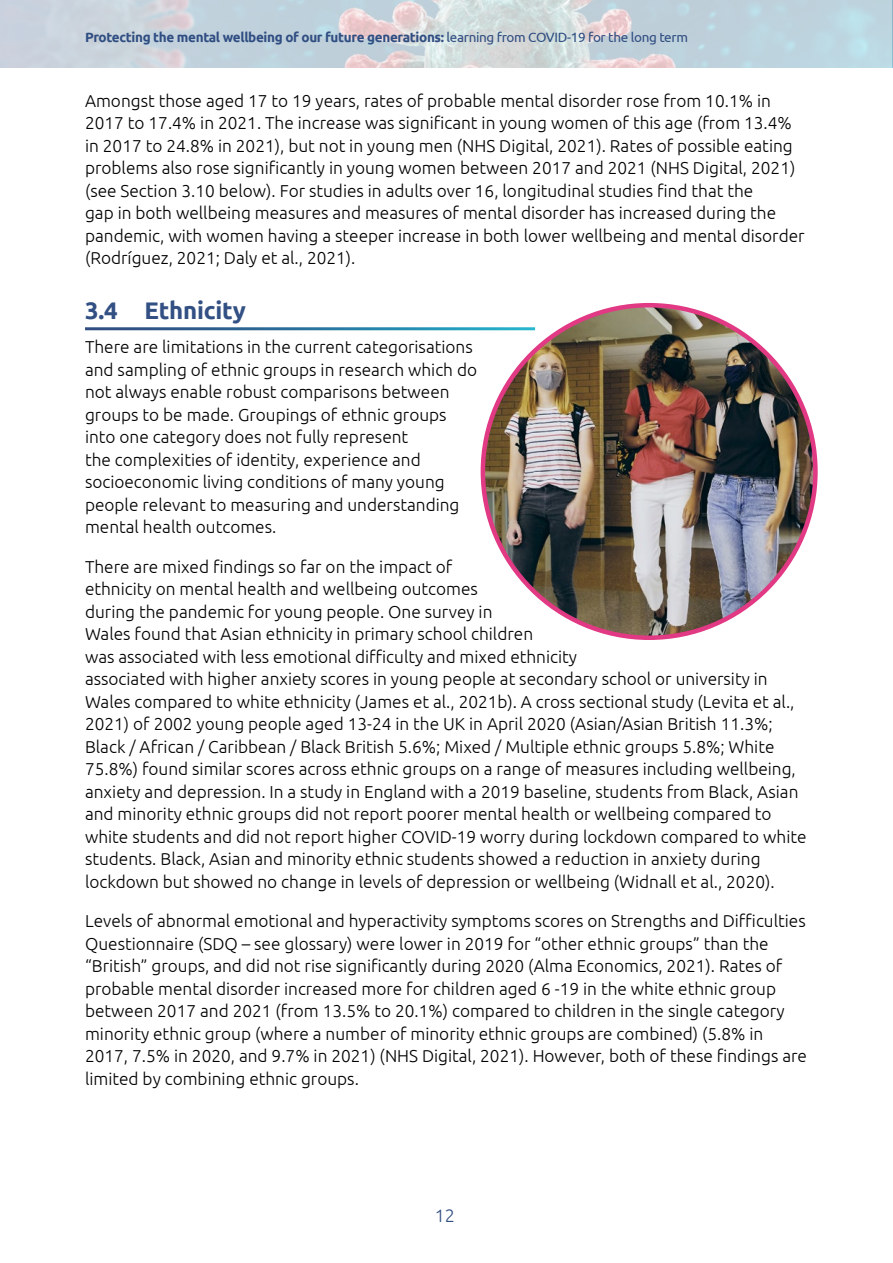
<style>
.page{position:relative;width:893px;height:1263px;background:#fff}
.page>*{position:absolute;margin:0;border:0;box-sizing:border-box;transform-origin:0 0}
.t1{font:700 24px "Ubuntu";letter-spacing:-.01em;color:#325083}
.t2{font:300 18px "Ubuntu";color:#304e82}
.Body_copy{font:300 17.25px/22.5px "Ubuntu";color:#000}
.t3{font:700 13.5px "Ubuntu";letter-spacing:-.025em;color:#304e82}
.s1{font-weight:400}
</style>
<div class="page">
<img style="left:0;top:0;width:892px;height:67px">
<hr style="left:892px;top:0;width:1px;height:67px;background:#8cb9cb">
<img style="left:483px;top:306px;width:331px;height:332px">
<p class="t3" style="left:85px;top:29px;width:604px">Protecting the mental wellbeing of our future generations: <span class="s1">learning from COVID-19 for the long term</span></p>
<p class="Body_copy" style="left:85px;top:89px;width:721px">Amongst those aged 17 to 19 years, rates of probable mental disorder rose from 10.1% in 2017 to 17.4% in 2021. The increase was significant in young women of this age (from 13.4% in 2017 to 24.8% in 2021), but not in young men (NHS Digital, 2021). Rates of possible eating problems also rose significantly in young women between 2017 and 2021 (NHS Digital, 2021) (see Section 3.10 below). For studies in adults over 16, longitudinal studies find that the<br>gap in both wellbeing measures and measures of mental disorder has increased during the pandemic, with women having a steeper increase in both lower wellbeing and mental disorder (Rodríguez, 2021; Daly et al., 2021).</p>
<p class="t1" style="left:85px;top:296px;width:162px">3.4 Ethnicity</p>
<p class="Body_copy" style="left:85px;top:335px;width:394px">There are limitations in the current categorisations and sampling of ethnic groups in research which do not always enable robust comparisons between groups to be made. Groupings of ethnic groups into one category does not fully represent<br>the complexities of identity, experience and socioeconomic living conditions of many young people relevant to measuring and understanding mental health outcomes.</p>
<p class="Body_copy" style="left:85px;top:555px;width:723px">There are mixed findings so far on the impact of<br>ethnicity on mental health and wellbeing outcomes<br>during the pandemic for young people. One survey in<br>Wales found that Asian ethnicity in primary school children<br>was associated with less emotional difficulty and mixed ethnicity<br>associated with higher anxiety scores in young people at secondary school or university in Wales compared to white ethnicity (James et al., 2021b). A cross sectional study (Levita et al., 2021) of 2002 young people aged 13-24 in the UK in April 2020 (Asian/Asian British 11.3%; Black / African / Caribbean / Black British 5.6%; Mixed / Multiple ethnic groups 5.8%; White 75.8%) found similar scores across ethnic groups on a range of measures including wellbeing, anxiety and depression. In a study in England with a 2019 baseline, students from Black, Asian and minority ethnic groups did not report poorer mental health or wellbeing compared to white students and did not report higher COVID-19 worry during lockdown compared to white students. Black, Asian and minority ethnic students showed a reduction in anxiety during lockdown but showed no change in levels of depression or wellbeing (Widnall et al., 2020).</p>
<p class="Body_copy" style="left:85px;top:909px;width:723px">Levels of abnormal emotional and hyperactivity symptoms scores on Strengths and Difficulties Questionnaire (SDQ – see glossary) were lower in 2019 for “other ethnic groups” than the “British” groups, and did not rise significantly during 2020 (Alma Economics, 2021). Rates of probable mental disorder increased more for children aged 6 -19 in the white ethnic group between 2017 and 2021 (from 13.5% to 20.1%) compared to children in the single category minority ethnic group (where a number of minority ethnic groups are combined) (5.8% in 2017, 7.5% in 2020, and 9.7% in 2021) (NHS Digital, 2021). However, both of these findings are limited by combining ethnic groups.</p>
<p class="t2" style="left:435px;top:1205px;width:22px">12</p>
</div>
